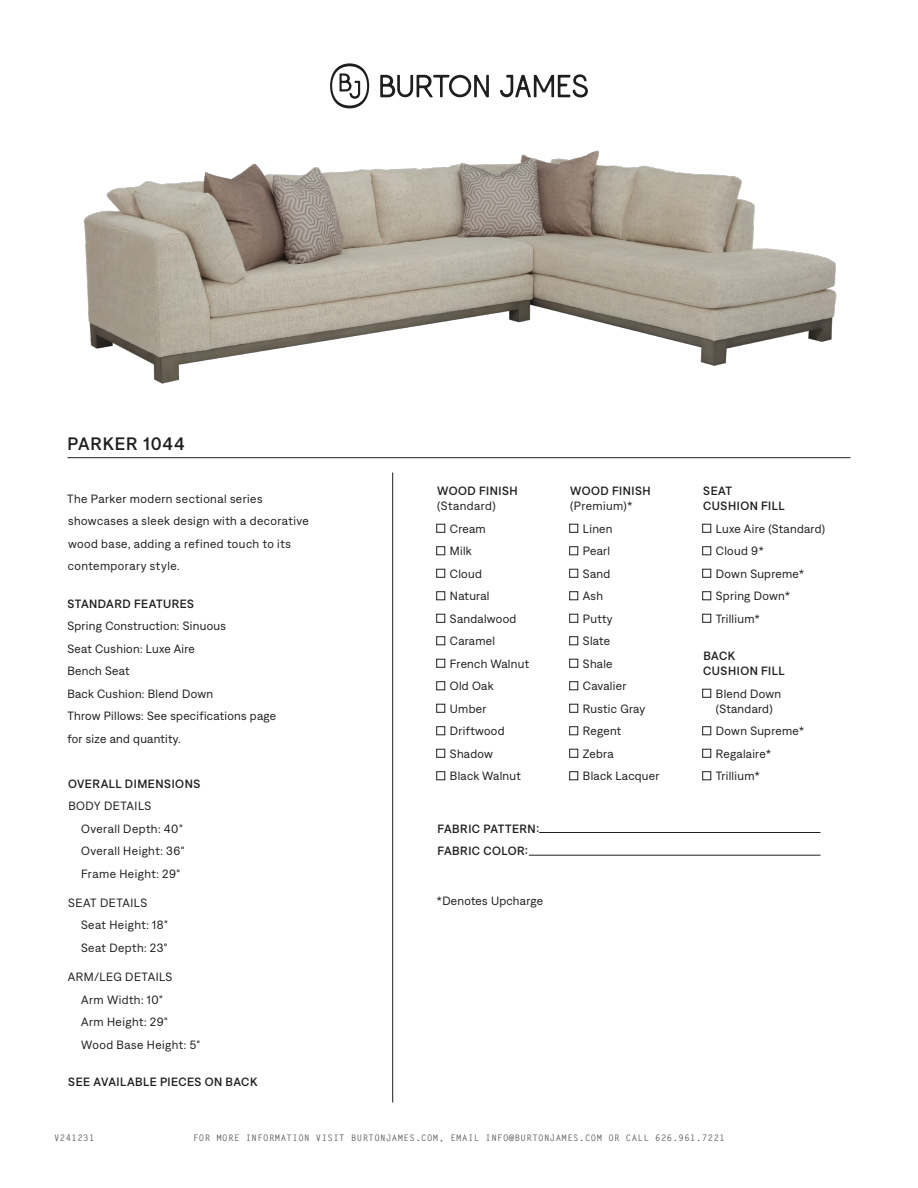
<style>
.page{position:relative;width:918px;height:1188px;background:#fff}
.page>*{position:absolute;margin:0;border:0;box-sizing:border-box;transform-origin:0 0}
.t1{font:500 18px "Denim INK";letter-spacing:.05em;color:#211f20}
.t2{font:12px/22.5px "Denim";letter-spacing:.025em;color:#201d1e}
.t3{font:12px "Denim";letter-spacing:.04em;color:#231f20}
.t4{font:500 12px "Denim INK";letter-spacing:.04em;color:#211f20}
.t5{font:12px "Denim";letter-spacing:.04em;color:#211f20}
.t6{font:500 12px "Denim INK";letter-spacing:.045em;color:#231f20}
.t7{font:700 9px "Letter Gothic Std";letter-spacing:.05em;color:#635d5d}
</style>
<div class="page">
<svg style="left:330px;top:63px;width:39px;height:45px"></svg>
<svg style="left:380px;top:75px;width:109px;height:23px"></svg>
<svg style="left:500px;top:74px;width:88px;height:24px"></svg>
<hr style="left:68px;top:457px;width:782px;height:1px;background:#211f20">
<img style="left:83px;top:150px;width:754px;height:234px">
<hr style="left:392px;top:472px;width:1px;height:630px;background:#211f20">
<hr style="left:539px;top:832px;width:281px;height:1px;background:#211f20">
<hr style="left:529px;top:855px;width:291px;height:1px;background:#211f20">
<div style="left:436px;top:524px;width:9px;height:8px;background:#fff;border:1px solid #211f20"></div>
<div style="left:436px;top:547px;width:9px;height:8px;background:#fff;border:1px solid #211f20"></div>
<div style="left:436px;top:569px;width:9px;height:9px;background:#fff;border:1px solid #211f20"></div>
<div style="left:436px;top:592px;width:9px;height:8px;background:#fff;border:1px solid #211f20"></div>
<div style="left:436px;top:614px;width:9px;height:8px;background:#fff;border:1px solid #211f20"></div>
<div style="left:436px;top:637px;width:9px;height:8px;background:#fff;border:1px solid #211f20"></div>
<div style="left:436px;top:659px;width:9px;height:9px;background:#fff;border:1px solid #211f20"></div>
<div style="left:436px;top:682px;width:9px;height:8px;background:#fff;border:1px solid #211f20"></div>
<div style="left:436px;top:704px;width:9px;height:8px;background:#fff;border:1px solid #211f20"></div>
<div style="left:436px;top:727px;width:9px;height:8px;background:#fff;border:1px solid #211f20"></div>
<div style="left:436px;top:749px;width:9px;height:9px;background:#fff;border:1px solid #211f20"></div>
<div style="left:436px;top:772px;width:9px;height:8px;background:#fff;border:1px solid #211f20"></div>
<div style="left:702px;top:524px;width:9px;height:8px;background:#fff;border:1px solid #211f20"></div>
<div style="left:702px;top:547px;width:9px;height:8px;background:#fff;border:1px solid #211f20"></div>
<div style="left:702px;top:569px;width:9px;height:9px;background:#fff;border:1px solid #211f20"></div>
<div style="left:702px;top:592px;width:9px;height:8px;background:#fff;border:1px solid #211f20"></div>
<div style="left:702px;top:614px;width:9px;height:8px;background:#fff;border:1px solid #211f20"></div>
<div style="left:702px;top:689px;width:9px;height:9px;background:#fff;border:1px solid #211f20"></div>
<div style="left:702px;top:727px;width:9px;height:8px;background:#fff;border:1px solid #211f20"></div>
<div style="left:702px;top:749px;width:9px;height:9px;background:#fff;border:1px solid #211f20"></div>
<div style="left:702px;top:772px;width:9px;height:8px;background:#fff;border:1px solid #211f20"></div>
<div style="left:569px;top:524px;width:9px;height:8px;background:#fff;border:1px solid #211f20"></div>
<div style="left:569px;top:547px;width:9px;height:8px;background:#fff;border:1px solid #211f20"></div>
<div style="left:569px;top:569px;width:9px;height:9px;background:#fff;border:1px solid #211f20"></div>
<div style="left:569px;top:592px;width:9px;height:8px;background:#fff;border:1px solid #211f20"></div>
<div style="left:569px;top:614px;width:9px;height:8px;background:#fff;border:1px solid #211f20"></div>
<div style="left:569px;top:637px;width:9px;height:8px;background:#fff;border:1px solid #211f20"></div>
<div style="left:569px;top:659px;width:9px;height:9px;background:#fff;border:1px solid #211f20"></div>
<div style="left:569px;top:682px;width:9px;height:8px;background:#fff;border:1px solid #211f20"></div>
<div style="left:569px;top:704px;width:9px;height:8px;background:#fff;border:1px solid #211f20"></div>
<div style="left:569px;top:727px;width:9px;height:8px;background:#fff;border:1px solid #211f20"></div>
<div style="left:569px;top:749px;width:9px;height:9px;background:#fff;border:1px solid #211f20"></div>
<div style="left:569px;top:772px;width:9px;height:8px;background:#fff;border:1px solid #211f20"></div>
<p class="t1" style="left:68px;top:431px;width:119px">PARKER 1044</p>
<p class="t2" style="left:67px;top:486px;width:243px">The Parker modern sectional series showcases a sleek design with a decorative wood base, adding a refined touch to its contemporary style.</p>
<p class="t4" style="left:68px;top:595px;width:128px">STANDARD FEATURES</p>
<p class="t2" style="left:68px;top:614px;width:160px">Spring Construction: Sinuous</p>
<p class="t2" style="left:68px;top:636px;width:129px">Seat Cushion: Luxe Aire</p>
<p class="t2" style="left:68px;top:659px;width:64px">Bench Seat</p>
<p class="t2" style="left:68px;top:681px;width:147px">Back Cushion: Blend Down</p>
<p class="t2" style="left:68px;top:704px;width:210px">Throw Pillows: See specifications page for size and quantity.</p>
<p class="t6" style="left:68px;top:775px;width:134px">OVERALL DIMENSIONS</p>
<p class="t3" style="left:68px;top:797px;width:85px">BODY DETAILS</p>
<p class="t3" style="left:81px;top:820px;width:103px">Overall Depth: 40"</p>
<p class="t3" style="left:81px;top:842px;width:105px">Overall Height: 36"</p>
<p class="t3" style="left:81px;top:865px;width:101px">Frame Height: 29"</p>
<p class="t3" style="left:68px;top:894px;width:81px">SEAT DETAILS</p>
<p class="t3" style="left:81px;top:917px;width:88px">Seat Height: 18"</p>
<p class="t3" style="left:81px;top:939px;width:88px">Seat Depth: 23"</p>
<p class="t3" style="left:68px;top:968px;width:106px">ARM/LEG DETAILS</p>
<p class="t3" style="left:81px;top:991px;width:83px">Arm Width: 10"</p>
<p class="t3" style="left:81px;top:1013px;width:88px">Arm Height: 29"</p>
<p class="t3" style="left:81px;top:1036px;width:121px">Wood Base Height: 5"</p>
<p class="t4" style="left:68px;top:1073px;width:191px">SEE AVAILABLE PIECES ON BACK</p>
<p class="t4" style="left:437px;top:482px;width:82px">WOOD FINISH</p>
<p class="t5" style="left:437px;top:497px;width:60px">(Standard)</p>
<p class="t2" style="left:450px;top:516px;width:37px">Cream</p>
<p class="t2" style="left:450px;top:539px;width:23px">Milk</p>
<p class="t2" style="left:450px;top:561px;width:33px">Cloud</p>
<p class="t2" style="left:450px;top:584px;width:41px">Natural</p>
<p class="t2" style="left:450px;top:606px;width:68px">Sandalwood</p>
<p class="t2" style="left:450px;top:629px;width:47px">Caramel</p>
<p class="t2" style="left:450px;top:651px;width:81px">French Walnut</p>
<p class="t2" style="left:450px;top:674px;width:45px">Old Oak</p>
<p class="t2" style="left:450px;top:696px;width:38px">Umber</p>
<p class="t2" style="left:450px;top:719px;width:56px">Driftwood</p>
<p class="t2" style="left:450px;top:741px;width:45px">Shadow</p>
<p class="t2" style="left:450px;top:764px;width:72px">Black Walnut</p>
<p class="t4" style="left:437px;top:820px;width:103px">FABRIC PATTERN:</p>
<p class="t4" style="left:437px;top:842px;width:92px">FABRIC COLOR:</p>
<p class="t2" style="left:436px;top:889px;width:108px">*Denotes Upcharge</p>
<p class="t4" style="left:570px;top:482px;width:82px">WOOD FINISH</p>
<p class="t5" style="left:570px;top:497px;width:64px">(Premium)*</p>
<p class="t2" style="left:583px;top:516px;width:31px">Linen</p>
<p class="t2" style="left:583px;top:539px;width:29px">Pearl</p>
<p class="t2" style="left:583px;top:561px;width:29px">Sand</p>
<p class="t2" style="left:583px;top:584px;width:22px">Ash</p>
<p class="t2" style="left:583px;top:606px;width:31px">Putty</p>
<p class="t2" style="left:583px;top:629px;width:29px">Slate</p>
<p class="t2" style="left:583px;top:651px;width:31px">Shale</p>
<p class="t2" style="left:583px;top:674px;width:45px">Cavalier</p>
<p class="t2" style="left:583px;top:696px;width:64px">Rustic Gray</p>
<p class="t2" style="left:583px;top:719px;width:40px">Regent</p>
<p class="t2" style="left:583px;top:741px;width:32px">Zebra</p>
<p class="t2" style="left:583px;top:764px;width:78px">Black Lacquer</p>
<p class="t4" style="left:703px;top:482px;width:30px">SEAT</p>
<p class="t4" style="left:703px;top:497px;width:83px">CUSHION FILL</p>
<p class="t2" style="left:716px;top:516px;width:111px">Luxe Aire (Standard)</p>
<p class="t2" style="left:716px;top:539px;width:50px">Cloud 9*</p>
<p class="t2" style="left:716px;top:561px;width:90px">Down Supreme*</p>
<p class="t2" style="left:716px;top:584px;width:76px">Spring Down*</p>
<p class="t2" style="left:716px;top:606px;width:46px">Trillium*</p>
<p class="t4" style="left:703px;top:647px;width:33px">BACK</p>
<p class="t4" style="left:703px;top:662px;width:83px">CUSHION FILL</p>
<p class="t2" style="left:716px;top:681px;width:67px">Blend Down</p>
<p class="t2" style="left:716px;top:696px;width:58px">(Standard)</p>
<p class="t2" style="left:716px;top:719px;width:90px">Down Supreme*</p>
<p class="t2" style="left:716px;top:741px;width:57px">Regalaire*</p>
<p class="t2" style="left:716px;top:764px;width:46px">Trillium*</p>
<p class="t7" style="left:54px;top:1132px;width:42px">V241231</p>
<p class="t7" style="left:193px;top:1132px;width:533px">FOR MORE INFORMATION VISIT BURTONJAMES.COM, EMAIL INFO@BURTONJAMES.COM OR CALL 626.961.7221</p>
</div>
